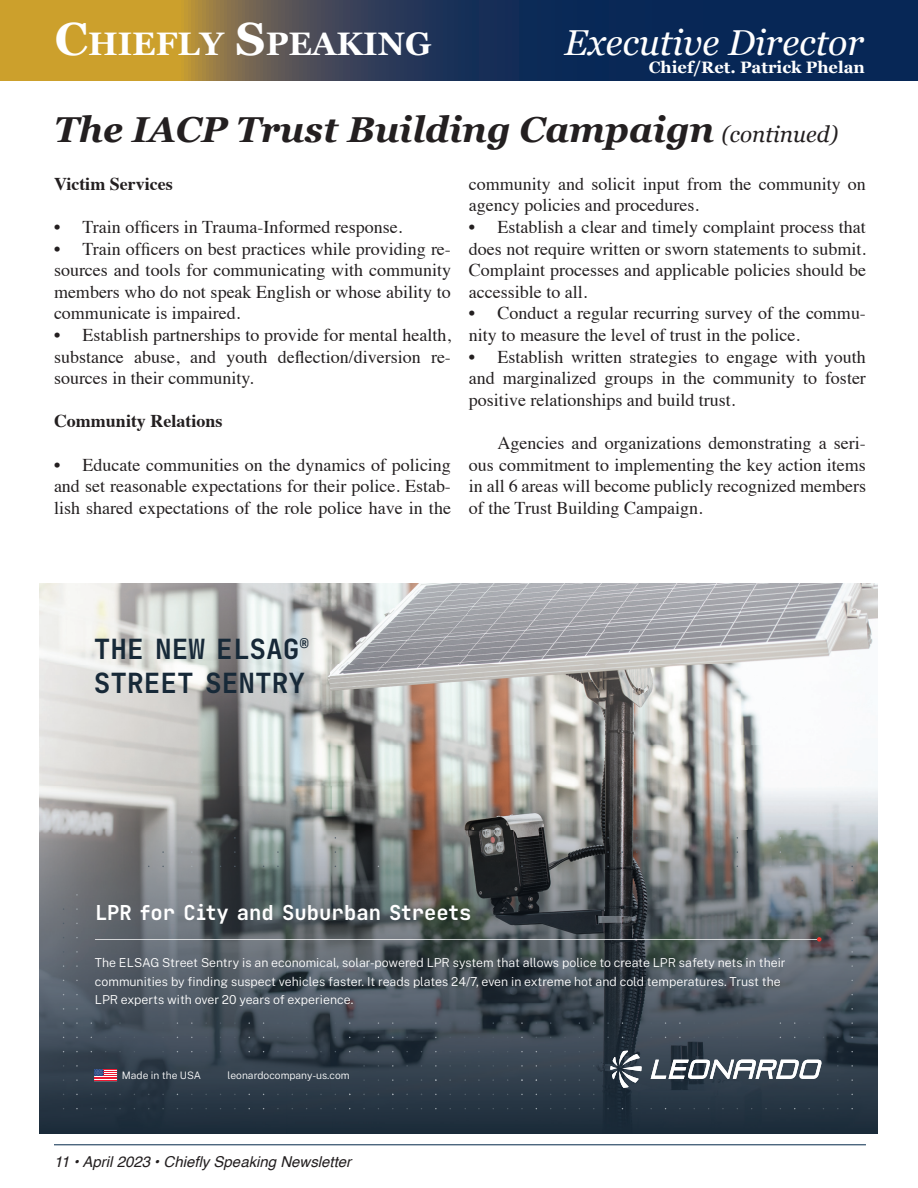
<style>
.page{position:relative;width:918px;height:1188px;background:#fff}
.page>*{position:absolute;margin:0;border:0;box-sizing:border-box;transform-origin:0 0}
.t1{font:italic 700 36px "Georgia";color:#231f20}
.t2{font:italic 36px "Georgia";color:#fff}
.t3{font:700 32.55px "Georgia";color:#fff}
.t4{font:700 27.75px/33.3px "Tekne LDO";color:#172938}
.t5{font:700 20.55px "Tekne LDO";color:#fff}
.t6{font:18px/21.6px "Times";color:#231f20;text-align:justify}
.t7{font:700 18px "Times";color:#231f20}
.t8{font:700 16.5px "Georgia";color:#fff}
.t9{font:italic 15px "Helvetica";color:#231f20}
.t10{font:300 12.3px/18.5px "Public Sans";color:#fff}
.t11{font:300 10.35px "Public Sans";color:#fff}
.s1{font-size:46.5px}
.s2{font-weight:400;font-size:22.5px}
</style>
<div class="page">
<hr style="left:54px;top:1144px;width:812px;height:1px;background:#04294b">
<svg style="left:0;top:0;width:918px;height:80px;background:#484e4c"></svg>
<img style="left:286px;top:583px;width:591px;height:203px">
<img style="left:39px;top:583px;width:247px;height:203px">
<img style="left:39px;top:786px;width:838px;height:348px">
<svg style="left:756px;top:1060px;width:68px;height:21px"></svg>
<svg style="left:650px;top:1060px;width:106px;height:21px"></svg>
<svg style="left:607px;top:1051px;width:35px;height:37px"></svg>
<svg style="left:91px;top:1065px;width:30px;height:16px"></svg>
<svg style="left:91px;top:937px;width:726px;height:3px;background:#7f8588"></svg>
<svg style="left:817px;top:937px;width:5px;height:5px"></svg>
<p class="t3" style="left:55px;top:19px;width:378px"><span class="s1">C</span>HIEFLY <span class="s1">S</span>PEAKING</p>
<p class="t2" style="left:564px;top:16px;width:301px">Executive Director</p>
<p class="t8" style="left:649px;top:54px;width:218px">Chief/Ret. Patrick Phelan</p>
<p class="t1" style="left:54px;top:103px;width:786px">The IACP Trust Building Campaign <span class="s2">(continued)</span></p>
<p class="t7" style="left:54px;top:167px;width:120px">Victim Services</p>
<p class="t6" style="left:54px;top:215px;width:350px">• Train officers in Trauma-Informed response.</p>
<p class="t6" style="left:54px;top:236px;width:399px">• Train officers on best practices while providing re&shy;sources and tools for communicating with community members who do not speak English or whose ability to communicate is impaired.</p>
<p class="t6" style="left:54px;top:323px;width:398px">• Establish partnerships to provide for mental health, substance abuse, and youth deflection/diversion re&shy;sources in their community.</p>
<p class="t7" style="left:54px;top:404px;width:170px">Community Relations</p>
<p class="t6" style="left:54px;top:452px;width:398px">• Educate communities on the dynamics of policing and set reasonable expectations for their police. Estab&shy;lish shared expectations of the role police have in the</p>
<p class="t6" style="left:469px;top:171px;width:399px">community and solicit input from the community on agency policies and procedures.</p>
<p class="t6" style="left:469px;top:215px;width:399px">• Establish a clear and timely complaint process that does not require written or sworn statements to submit.<br>Complaint processes and applicable policies should be accessible to all.</p>
<p class="t6" style="left:469px;top:301px;width:398px">• Conduct a regular recurring survey of the commu&shy;nity to measure the level of trust in the police.</p>
<p class="t6" style="left:469px;top:344px;width:399px">• Establish written strategies to engage with youth and marginalized groups in the community to foster positive relationships and build trust.</p>
<p class="t6" style="left:469px;top:431px;width:399px;text-indent:28px">Agencies and organizations demonstrating a seri&shy;ous commitment to implementing the key action items in all 6 areas will become publicly recognized members of the Trust Building Campaign.</p>
<p class="t4" style="left:94px;top:633px;width:217px">THE NEW ELSAG<sup>®<br></sup>STREET SENTRY</p>
<p class="t5" style="left:95px;top:897px;width:378px">LPR for City and Suburban Streets</p>
<p class="t10" style="left:95px;top:953px;width:692px">The ELSAG Street Sentry is an economical, solar-powered LPR system that allows police to create LPR safety nets in their communities by finding suspect vehicles faster. It reads plates 24/7, even in extreme hot and cold temperatures. Trust the<br>LPR experts with over 20 years of experience.</p>
<p class="t11" style="left:122px;top:1068px;width:81px">Made in the USA</p>
<p class="t11" style="left:228px;top:1068px;width:124px">leonardocompany-us.com</p>
<p class="t9" style="left:54px;top:1150px;width:299px">11 • April 2023 • Chiefly Speaking Newsletter</p>
</div>
